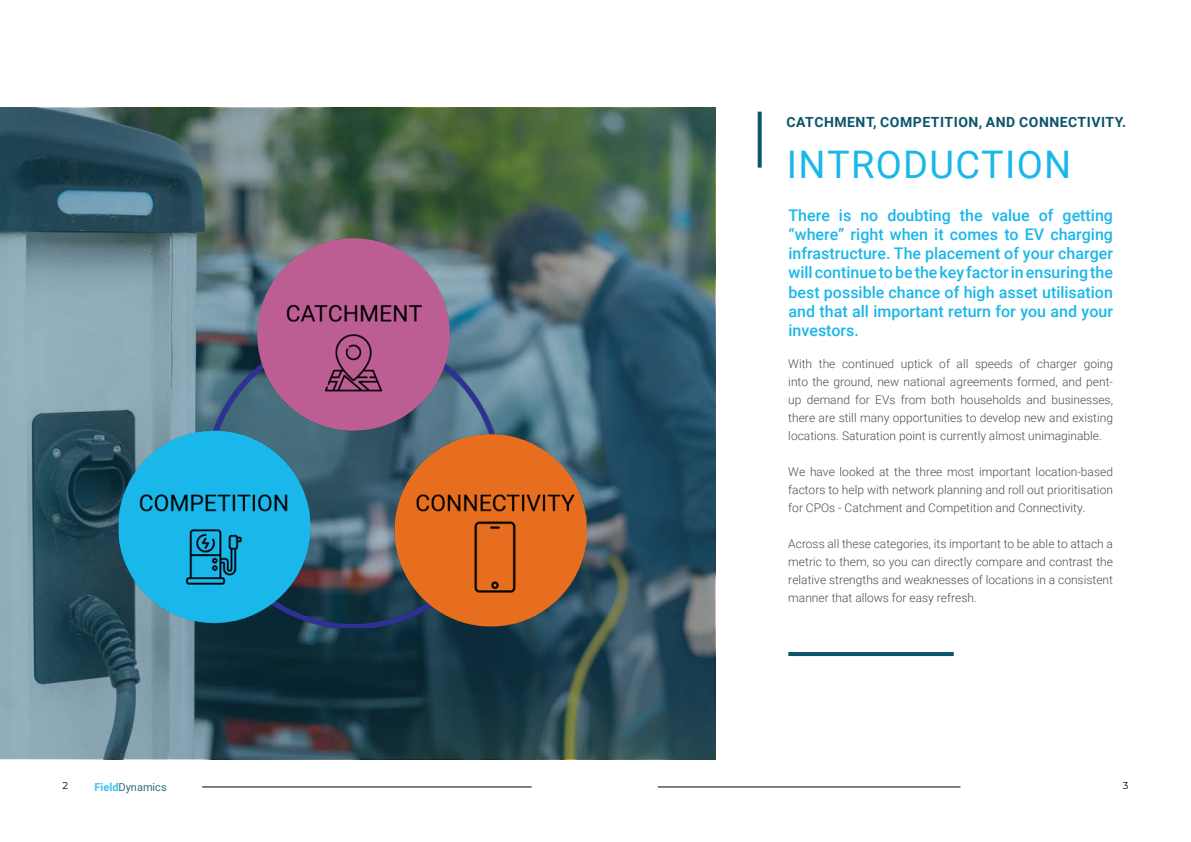
<style>
.page{position:relative;width:1191px;height:842px;background:#fff}
.page>*{position:absolute;margin:0;border:0;box-sizing:border-box;transform-origin:0 0}
.t1{font:38px "Roboto";letter-spacing:.035em;color:#1ab7ea}
.t2{font:500 16px/19.2px "Roboto";color:#1ab7ea;text-align:justify}
.t3{font:700 14px "Roboto";letter-spacing:.035em;color:#0c546b}
.t4{font:300 12px/18px "Roboto";color:#4d4d4f;text-align:justify}
.t5{font:11px "Roboto";color:#306e81}
.t6{font:10px "Montserrat";color:#000}
.s1{font-weight:700;color:#3cc2ed}
</style>
<div class="page">
<svg style="left:0;top:108px;width:715px;height:651px;background:#406065"></svg>
<img style="left:119px;top:238px;width:467px;height:390px">
<hr style="left:788px;top:652px;width:165px;height:4px;background:#0c546b">
<svg style="left:757px;top:112px;width:4px;height:56px"></svg>
<hr style="left:202px;top:787px;width:329px;height:1px;background:#000">
<hr style="left:658px;top:787px;width:302px;height:1px;background:#000">
<p class="t3" style="left:786px;top:113px;width:341px">CATCHMENT, COMPETITION, AND CONNECTIVITY.</p>
<h1 class="t1" style="left:787px;top:138px;width:286px">INTRODUCTION</h1>
<p class="t2" style="left:788px;top:205px;width:326px">There is no doubting the value of getting “where” right when it comes to EV charging infrastructure. The placement of your charger will continue to be the key factor in ensuring the best possible chance of high asset utilisation and that all important return for you and your investors.</p>
<p class="t4" style="left:788px;top:354px;width:326px">With the continued uptick of all speeds of charger going into the ground, new national agreements formed, and pent&shy;up demand for EVs from both households and businesses, there are still many opportunities to develop new and existing locations. Saturation point is currently almost unimaginable.</p>
<p class="t4" style="left:788px;top:462px;width:326px">We have looked at the three most important location-based factors to help with network planning and roll out prioritisation for CPOs - Catchment and Competition and Connectivity.</p>
<p class="t4" style="left:788px;top:534px;width:326px">Across all these categories, its important to be able to attach a metric to them, so you can directly compare and contrast the relative strengths and weaknesses of locations in a consistent manner that allows for easy refresh.</p>
<p class="t6" style="left:62px;top:779px;width:7px">2</p>
<p class="t5" style="left:94px;top:779px;width:74px"><span class="s1">Field</span>Dynamics</p>
<p class="t6" style="left:1123px;top:779px;width:7px">3</p>
</div>
